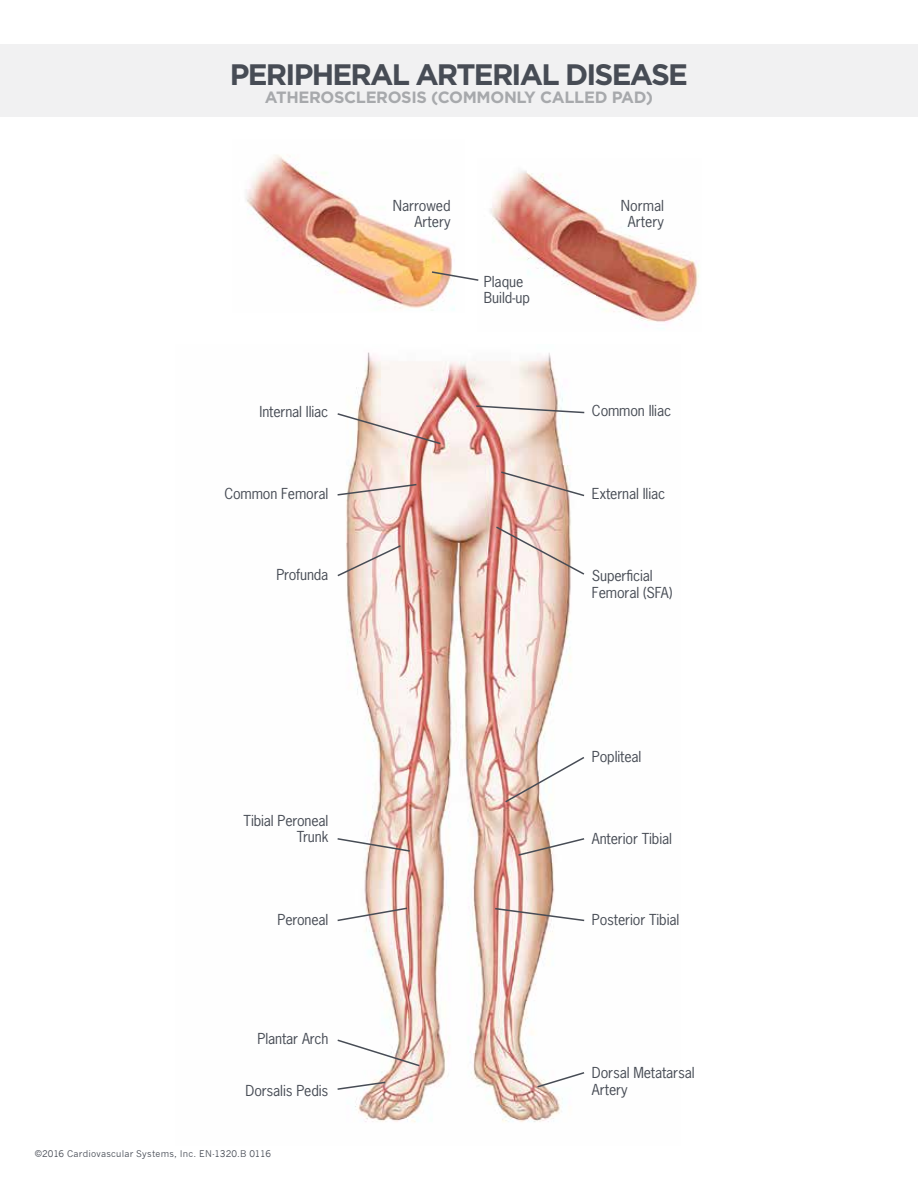
<style>
.page{position:relative;width:918px;height:1188px;background:#fff}
.page>*{position:absolute;margin:0;border:0;box-sizing:border-box;transform-origin:0 0}
.t1{font:700 29.55px "Gotham";letter-spacing:-.06em;color:#474c55}
.t2{font:700 16.35px "Gotham";letter-spacing:-.02em;color:#a7a9ac}
.t3{font:14.25px/16.5px "News Gothic";letter-spacing:-.01em;color:#474c55}
.t4{font:9px "News Gothic";letter-spacing:.02em;color:#474c55}
</style>
<div class="page">
<img style="left:346px;top:352px;width:225px;height:770px">
<div style="left:0;top:45px;width:918px;height:72px;background:#f1f1f2"></div>
<img style="left:490px;top:171px;width:210px;height:158px">
<img style="left:246px;top:155px;width:209px;height:156px">
<svg style="left:430px;top:270px;width:49px;height:12px"></svg>
<svg style="left:475px;top:404px;width:110px;height:10px"></svg>
<svg style="left:337px;top:412px;width:105px;height:33px"></svg>
<svg style="left:337px;top:483px;width:81px;height:14px"></svg>
<svg style="left:337px;top:544px;width:65px;height:34px"></svg>
<svg style="left:499px;top:470px;width:86px;height:27px"></svg>
<img style="left:494px;top:525px;width:91px;height:51px">
<svg style="left:504px;top:755px;width:81px;height:49px"></svg>
<svg style="left:517px;top:837px;width:68px;height:20px"></svg>
<svg style="left:337px;top:907px;width:72px;height:15px"></svg>
<svg style="left:337px;top:1081px;width:50px;height:10px"></svg>
<svg style="left:536px;top:1071px;width:49px;height:18px"></svg>
<svg style="left:493px;top:907px;width:92px;height:15px"></svg>
<svg style="left:337px;top:1038px;width:84px;height:30px"></svg>
<svg style="left:337px;top:837px;width:74px;height:16px"></svg>
<h1 class="t1" style="left:230px;top:57px;width:460px">PERIPHERAL ARTERIAL DISEASE</h1>
<p class="t2" style="left:265px;top:87px;width:390px">ATHEROSCLEROSIS (COMMONLY CALLED PAD)</p>
<p class="t3" style="left:393px;top:197px;width:59px;text-align:right">Narrowed<br>Artery</p>
<p class="t3" style="left:621px;top:197px;width:45px;text-align:center">Normal<br>Artery</p>
<p class="t3" style="left:260px;top:403px;width:70px">Internal Iliac</p>
<p class="t3" style="left:224px;top:485px;width:106px">Common Femoral</p>
<p class="t3" style="left:276px;top:566px;width:53px">Profunda</p>
<p class="t3" style="left:244px;top:811px;width:86px;text-align:right">Tibial Peroneal<br>Trunk</p>
<p class="t3" style="left:278px;top:911px;width:52px">Peroneal</p>
<p class="t3" style="left:258px;top:1030px;width:72px">Plantar Arch</p>
<p class="t3" style="left:484px;top:272px;width:48px">Plaque<br>Build-up</p>
<p class="t3" style="left:592px;top:402px;width:81px">Common Iliac</p>
<p class="t3" style="left:592px;top:485px;width:75px">External Iliac</p>
<p class="t3" style="left:592px;top:567px;width:82px">Superficial<br>Femoral (SFA)</p>
<p class="t3" style="left:592px;top:748px;width:51px">Popliteal</p>
<p class="t3" style="left:592px;top:830px;width:82px">Anterior Tibial</p>
<p class="t3" style="left:592px;top:911px;width:89px">Posterior Tibial</p>
<p class="t3" style="left:592px;top:1064px;width:104px">Dorsal Metatarsal</p>
<p class="t3" style="left:246px;top:1082px;width:84px">Dorsalis Pedis</p>
<p class="t3" style="left:592px;top:1081px;width:37px">Artery</p>
<p class="t4" style="left:35px;top:1148px;width:237px">©2016 Cardiovascular Systems, Inc. EN-1320.B 0116</p>
</div>
